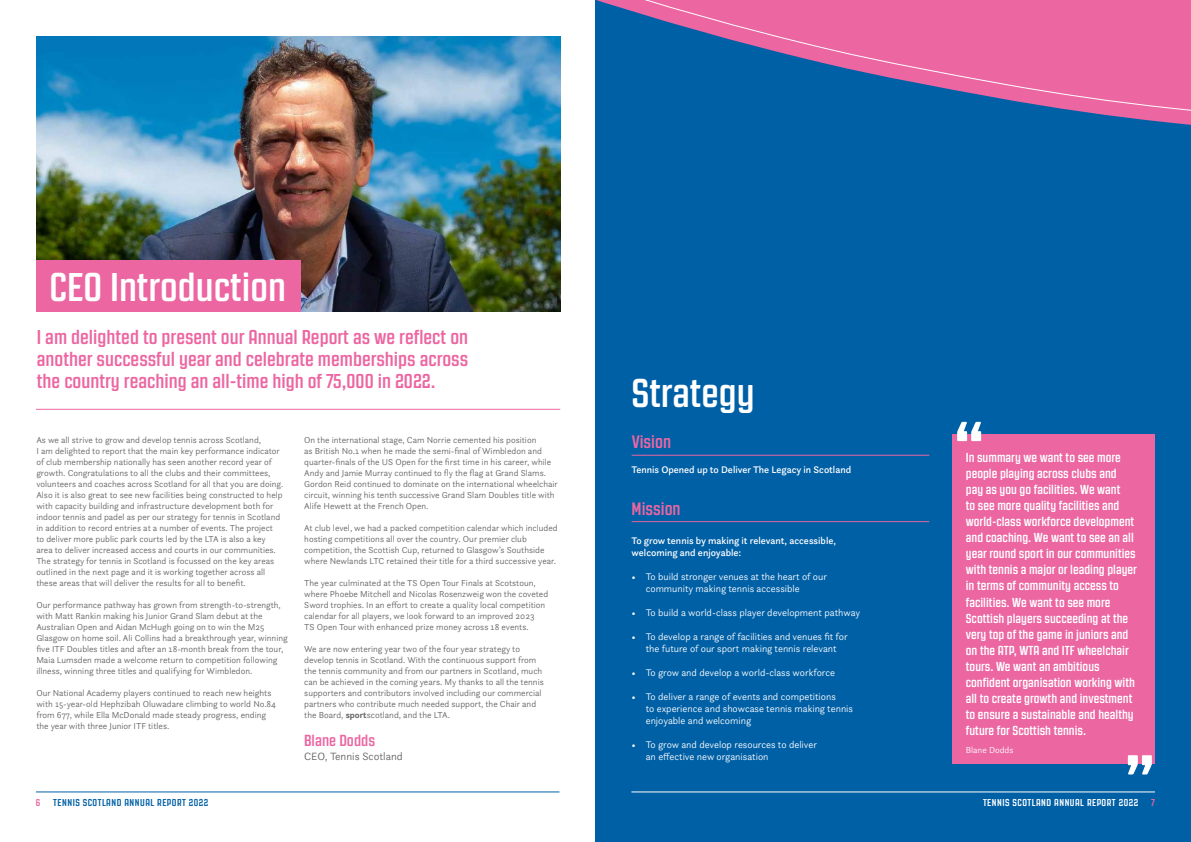
<style>
.page{position:relative;width:1191px;height:842px;background:#fff}
.page>*{position:absolute;margin:0;border:0;box-sizing:border-box;transform-origin:0 0}
.t1{font:700 78.4px "Revolution Gothic";color:#fff}
.t2{font:700 40px "Revolution Gothic";color:#fff}
.t3{font:700 20px/22px "Revolution Gothic";color:#ec66a2;text-align:justify}
.t4{font:700 18px "Revolution Gothic";color:#ec66a2}
.t5{font:700 16px "Revolution Gothic";color:#ec66a2}
.t6{font:700 13px/16px "Revolution Gothic";color:#fff}
.t7{font:300 11px "Questa Sans";color:#646363}
.t8{font:300 10px/12px "Questa Sans";color:#fff}
.t9{font:500 10px/12px "Questa Sans";color:#fff}
.t10{font:700 10px "Revolution Gothic";letter-spacing:.05em;color:#0060a6}
.t11{font:700 10px "Revolution Gothic";letter-spacing:.05em;color:#fff}
.t12{font:700 10px "Revolution Gothic";color:#ec66a2}
.t13{font:300 9px/11px "Questa Sans";color:#646363}
.t14{font:300 9px "Questa Sans";color:#fff}
.s1{font-weight:700}
</style>
<div class="page">
<hr style="left:36px;top:792px;width:523px;height:1px;background:#0060a6">
<div style="left:595px;top:0;width:596px;height:842px;background:#0060a6"></div>
<hr style="left:631px;top:455px;width:298px;height:1px;background:#ec66a2">
<hr style="left:631px;top:521px;width:298px;height:1px;background:#ec66a2">
<div style="left:952px;top:434px;width:203px;height:330px;background:#ec66a2"></div>
<img style="left:37px;top:137px;width:523px;height:174px">
<hr style="left:631px;top:792px;width:524px;height:1px;background:#fff">
<hr style="left:36px;top:409px;width:524px;height:1px;background:#ec66a2">
<div style="left:37px;top:260px;width:264px;height:51px;background:#ec66a2"></div>
<svg style="left:36px;top:124px;width:1155px;height:13px"></svg>
<svg style="left:36px;top:0;width:1155px;height:124px"></svg>
<h2 class="t2" style="left:50px;top:265px;width:238px">CEO Introduction</h2>
<h3 class="t3" style="left:37px;top:326px;width:433px">I am delighted to present our Annual Report as we reflect on another successful year and celebrate memberships across the country reaching an all-time high of 75,000 in 2022.</h3>
<p class="t13" style="left:36px;top:434px;width:249px">As we all strive to grow and develop tennis across Scotland,<br>I am delighted to report that the main key performance indicator of club membership nationally has seen another record year of growth. Congratulations to all the clubs and their committees, volunteers and coaches across Scotland for all that you are doing.<br>Also it is also great to see new facilities being constructed to help with capacity building and infrastructure development both for indoor tennis and padel as per our strategy for tennis in Scotland in addition to record entries at a number of events. The project<br>to deliver more public park courts led by the LTA is also a key area to deliver increased access and courts in our communities.<br>The strategy for tennis in Scotland is focussed on the key areas outlined in the next page and it is working together across all these areas that will deliver the results for all to benefit.</p>
<p class="t13" style="left:36px;top:599px;width:253px">Our performance pathway has grown from strength-to-strength, with Matt Rankin making his Junior Grand Slam debut at the Australian Open and Aidan McHugh going on to win the M25<br>Glasgow on home soil. Ali Collins had a breakthrough year, winning five ITF Doubles titles and after an 18-month break from the tour, Maia Lumsden made a welcome return to competition following illness, winning three titles and qualifying for Wimbledon.</p>
<p class="t13" style="left:36px;top:687px;width:241px">Our National Academy players continued to reach new heights with 15-year-old Hephzibah Oluwadare climbing to world No.84 from 677, while Ella McDonald made steady progress, ending the year with three Junior ITF titles.</p>
<p class="t12" style="left:36px;top:797px;width:6px">6</p>
<p class="t10" style="left:53px;top:797px;width:157px">TENNIS SCOTLAND ANNUAL REPORT 2022</p>
<p class="t13" style="left:304px;top:434px;width:255px">On the international stage, Cam Norrie cemented his position<br>as British No.1 when he made the semi-final of Wimbledon and quarter-finals of the US Open for the first time in his career, while Andy and Jamie Murray continued to fly the flag at Grand Slams.<br>Gordon Reid continued to dominate on the international wheelchair circuit, winning his tenth successive Grand Slam Doubles title with Alife Hewett at the French Open.</p>
<p class="t13" style="left:304px;top:522px;width:255px">At club level, we had a packed competition calendar which included hosting competitions all over the country. Our premier club competition, the Scottish Cup, returned to Glasgow’s Southside where Newlands LTC retained their title for a third successive year.</p>
<p class="t13" style="left:304px;top:577px;width:245px">The year culminated at the TS Open Tour Finals at Scotstoun, where Phoebe Mitchell and Nicolas Rosenzweig won the coveted Sword trophies. In an effort to create a quality local competition calendar for all players, we look forward to an improved 2023<br>TS Open Tour with enhanced prize money across 18 events.</p>
<p class="t13" style="left:304px;top:643px;width:241px">We are now entering year two of the four year strategy to develop tennis in Scotland. With the continuous support from the tennis community and from our partners in Scotland, much can be achieved in the coming years. My thanks to all the tennis supporters and contributors involved including our commercial partners who contribute much needed support, the Chair and the Board, <span class="s1">sport</span>scotland, and the LTA.</p>
<h3 class="t5" style="left:304px;top:731px;width:72px">Blane Dodds</h3>
<p class="t7" style="left:304px;top:749px;width:100px">CEO, Tennis Scotland</p>
<h2 class="t2" style="left:631px;top:371px;width:125px">Strategy</h2>
<h3 class="t4" style="left:631px;top:432px;width:41px">Vision</h3>
<p class="t9" style="left:631px;top:463px;width:221px">Tennis Opened up to Deliver The Legacy in Scotland</p>
<h3 class="t4" style="left:631px;top:499px;width:51px">Mission</h3>
<p class="t9" style="left:631px;top:534px;width:206px">To grow tennis by making it relevant, accessible, welcoming and enjoyable:</p>
<p class="t8" style="left:646px;top:570px;width:183px;text-indent:-14px">• To build stronger venues at the heart of our community making tennis accessible</p>
<p class="t8" style="left:631px;top:606px;width:230px">• To build a world-class player development pathway</p>
<p class="t8" style="left:631px;top:630px;width:218px;text-align:center">• To develop a range of facilities and venues fit for the future of our sport making tennis relevant</p>
<p class="t8" style="left:631px;top:666px;width:205px">• To grow and develop a world-class workforce</p>
<p class="t8" style="left:646px;top:690px;width:209px;text-indent:-14px">• To deliver a range of events and competitions<br>to experience and showcase tennis making tennis enjoyable and welcoming</p>
<p class="t8" style="left:646px;top:738px;width:173px;text-indent:-14px">• To grow and develop resources to deliver an effective new organisation</p>
<h1 class="t1" style="left:952px;top:407px;width:34px">“</h1>
<p class="t6" style="left:965px;top:450px;width:173px">In summary we want to see more people playing across clubs and pay as you go facilities. We want<br>to see more quality facilities and world-class workforce development and coaching. We want to see an all year round sport in our communities with tennis a major or leading player in terms of community access to facilities. We want to see more Scottish players succeeding at the very top of the game in juniors and on the ATP, WTA and ITF wheelchair tours. We want an ambitious confident organisation working with all to create growth and investment to ensure a sustainable and healthy future for Scottish tennis.</p>
<p class="t14" style="left:965px;top:744px;width:49px">Blane Dodds</p>
<h1 class="t1" style="left:1156px;top:789px;width:34px;rotate:-180deg">“</h1>
<p class="t11" style="left:983px;top:797px;width:157px">TENNIS SCOTLAND ANNUAL REPORT 2022</p>
<p class="t12" style="left:1151px;top:797px;width:5px">7</p>
</div>
